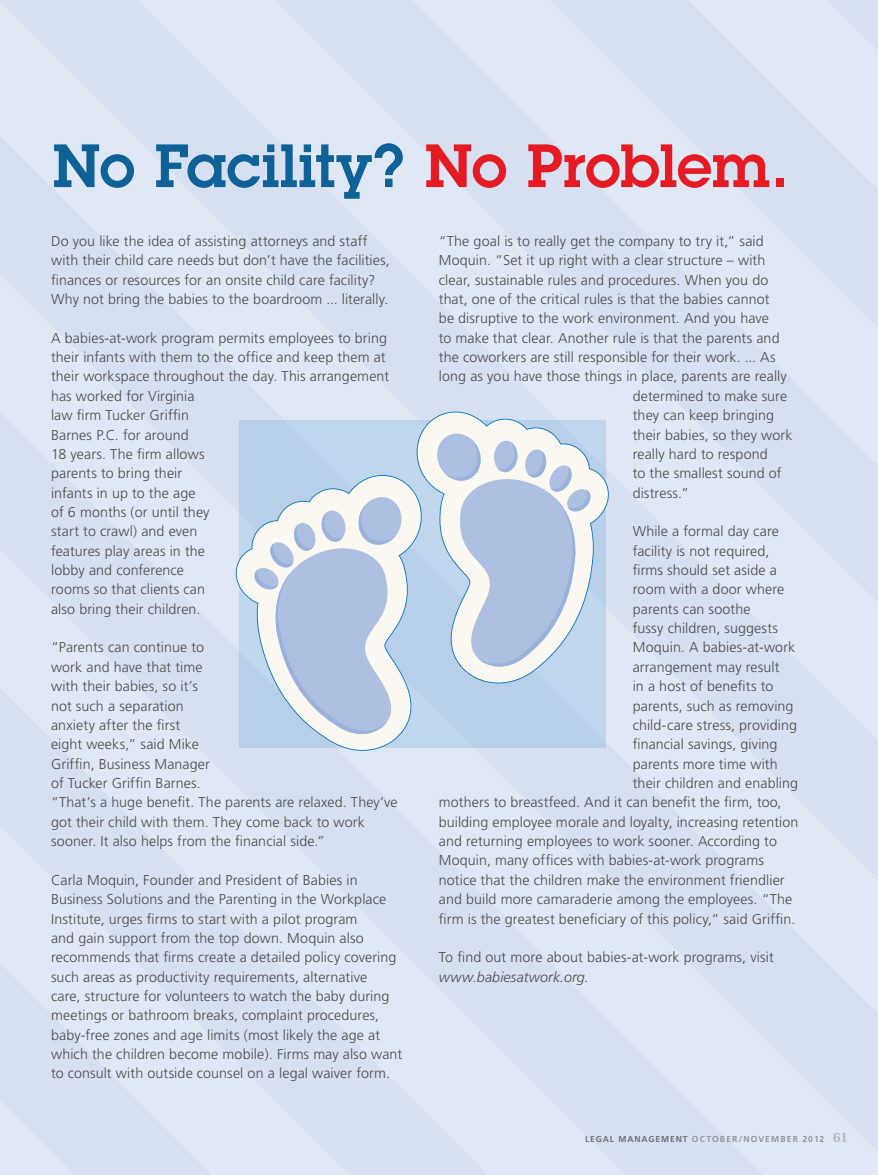
<style>
.page{position:relative;width:878px;height:1175px;background:#fff}
.page>*{position:absolute;margin:0;border:0;box-sizing:border-box;transform-origin:0 0}
.Body_Copy{font:600 59.7px "Lubalin Graph";color:#0e6297}
.Body_Copy-2{font:300 14.25px/19.4px "Frutiger";letter-spacing:.005em;color:#4b4c4d}
.Body_Copy-Frutiger_9{font:700 8.7px "Frutiger";letter-spacing:.125em;color:#939598}
.Body_Copy-Frutiger_9-2{font:700 8.55px "Frutiger";letter-spacing:.1em;color:#717074}
.s1{color:#e51a23}
.s2{font-style:italic}
.s3{font-family:"Utopia";font-weight:600;font-size:13.5px;color:#c9c9cb}
</style>
<div class="page">
<svg style="left:0;top:0;width:275px;height:136px;background:#dbe3f2"></svg>
<svg style="left:275px;top:0;width:603px;height:136px;background:#dce4f3"></svg>
<svg style="left:0;top:1151px;width:488px;height:23px;background:#dbe3f2"></svg>
<div style="left:0;top:136px;width:878px;height:1015px;background:#dbe3f2"></div>
<div style="left:239px;top:420px;width:366px;height:328px;background:#b7cfe8"></div>
<svg style="left:416px;top:411px;width:192px;height:272px"></svg>
<svg style="left:434px;top:430px;width:158px;height:240px"></svg>
<svg style="left:235px;top:475px;width:191px;height:276px"></svg>
<svg style="left:236px;top:475px;width:186px;height:276px"></svg>
<svg style="left:253px;top:494px;width:151px;height:244px"></svg>
<p class="Body_Copy" style="left:53px;top:126px;width:737px">No Facility? <span class="s1">No Problem.</span></p>
<p class="Body_Copy-2" style="left:51px;top:231px;width:340px">Do you like the idea of assisting attorneys and staff with their child care needs but don’t have the facilities, finances or resources for an onsite child care facility?<br>Why not bring the babies to the boardroom ... literally.</p>
<p class="Body_Copy-2" style="left:51px;top:328px;width:339px">A babies-at-work program permits employees to bring their infants with them to the office and keep them at their workspace throughout the day. This arrangement has worked for Virginia<br>law firm Tucker Griffin<br>Barnes P.C. for around<br>18 years. The firm allows<br>parents to bring their<br>infants in up to the age<br>of 6 months (or until they<br>start to crawl) and even<br>features play areas in the<br>lobby and conference<br>rooms so that clients can<br>also bring their children.</p>
<p class="Body_Copy-2" style="left:51px;top:638px;width:348px">“Parents can continue to<br>work and have that time<br>with their babies, so it’s<br>not such a separation<br>anxiety after the first<br>eight weeks,” said Mike<br>Griffin, Business Manager<br>of Tucker Griffin Barnes.<br>“That’s a huge benefit. The parents are relaxed. They’ve got their child with them. They come back to work sooner. It also helps from the financial side.”</p>
<p class="Body_Copy-2" style="left:51px;top:870px;width:352px">Carla Moquin, Founder and President of Babies in Business Solutions and the Parenting in the Workplace Institute, urges firms to start with a pilot program<br>and gain support from the top down. Moquin also recommends that firms create a detailed policy covering such areas as productivity requirements, alternative<br>care, structure for volunteers to watch the baby during meetings or bathroom breaks, complaint procedures, baby-free zones and age limits (most likely the age at which the children become mobile). Firms may also want to consult with outside counsel on a legal waiver form.</p>
<p class="Body_Copy-2" style="left:439px;top:231px;width:326px">“The goal is to really get the company to try it,” said</p>
<p class="Body_Copy-2" style="left:439px;top:251px;width:328px">Moquin. “Set it up right with a clear structure – with</p>
<p class="Body_Copy-2" style="left:439px;top:270px;width:331px">clear, sustainable rules and procedures. When you do</p>
<p class="Body_Copy-2" style="left:439px;top:290px;width:332px">that, one of the critical rules is that the babies cannot</p>
<p class="Body_Copy-2" style="left:439px;top:309px;width:331px">be disruptive to the work environment. And you have</p>
<p class="Body_Copy-2" style="left:439px;top:328px;width:342px">to make that clear. Another rule is that the parents and</p>
<p class="Body_Copy-2" style="left:439px;top:348px;width:338px">the coworkers are still responsible for their work. ... As</p>
<p class="Body_Copy-2" style="left:439px;top:367px;width:349px">long as you have those things in place, parents are really</p>
<p class="Body_Copy-2" style="left:632px;top:386px;width:156px">determined to make sure</p>
<p class="Body_Copy-2" style="left:632px;top:406px;width:143px">they can keep bringing</p>
<p class="Body_Copy-2" style="left:632px;top:425px;width:161px">their babies, so they work</p>
<p class="Body_Copy-2" style="left:632px;top:444px;width:136px">really hard to respond</p>
<p class="Body_Copy-2" style="left:632px;top:464px;width:150px">to the smallest sound of</p>
<p class="Body_Copy-2" style="left:632px;top:483px;width:58px">distress.”</p>
<p class="Body_Copy-2" style="left:632px;top:522px;width:148px">While a formal day care</p>
<p class="Body_Copy-2" style="left:632px;top:541px;width:138px">facility is not required,</p>
<p class="Body_Copy-2" style="left:632px;top:560px;width:146px">firms should set aside a</p>
<p class="Body_Copy-2" style="left:632px;top:580px;width:153px">room with a door where</p>
<p class="Body_Copy-2" style="left:632px;top:599px;width:119px">parents can soothe</p>
<p class="Body_Copy-2" style="left:632px;top:618px;width:147px">fussy children, suggests</p>
<p class="Body_Copy-2" style="left:632px;top:638px;width:164px">Moquin. A babies-at-work</p>
<p class="Body_Copy-2" style="left:632px;top:657px;width:148px">arrangement may result</p>
<p class="Body_Copy-2" style="left:632px;top:677px;width:142px">in a host of benefits to</p>
<p class="Body_Copy-2" style="left:632px;top:696px;width:162px">parents, such as removing</p>
<p class="Body_Copy-2" style="left:632px;top:715px;width:166px">child-care stress, providing</p>
<p class="Body_Copy-2" style="left:632px;top:735px;width:146px">financial savings, giving</p>
<p class="Body_Copy-2" style="left:632px;top:754px;width:146px">parents more time with</p>
<p class="Body_Copy-2" style="left:632px;top:773px;width:167px">their children and enabling</p>
<p class="Body_Copy-2" style="left:439px;top:793px;width:344px">mothers to breastfeed. And it can benefit the firm, too,</p>
<p class="Body_Copy-2" style="left:439px;top:812px;width:361px">building employee morale and loyalty, increasing retention</p>
<p class="Body_Copy-2" style="left:439px;top:831px;width:339px">and returning employees to work sooner. According to</p>
<p class="Body_Copy-2" style="left:439px;top:851px;width:326px">Moquin, many offices with babies-at-work programs</p>
<p class="Body_Copy-2" style="left:439px;top:870px;width:347px">notice that the children make the environment friendlier</p>
<p class="Body_Copy-2" style="left:439px;top:889px;width:355px">and build more camaraderie among the employees. “The</p>
<p class="Body_Copy-2" style="left:439px;top:909px;width:358px">firm is the greatest beneficiary of this policy,” said Griffin.</p>
<p class="Body_Copy-2" style="left:439px;top:947px;width:336px">To find out more about babies-at-work programs, visit <span class="s2">www.babiesatwork.org.</span></p>
<p class="Body_Copy-Frutiger_9-2" style="left:585px;top:1134px;width:104px">LEGAL MANAGEMENT</p>
<p class="Body_Copy-Frutiger_9" style="left:692px;top:1134px;width:158px">OCTOBER/NOVEMBER 2012 <span class="s3">61</span></p>
</div>
